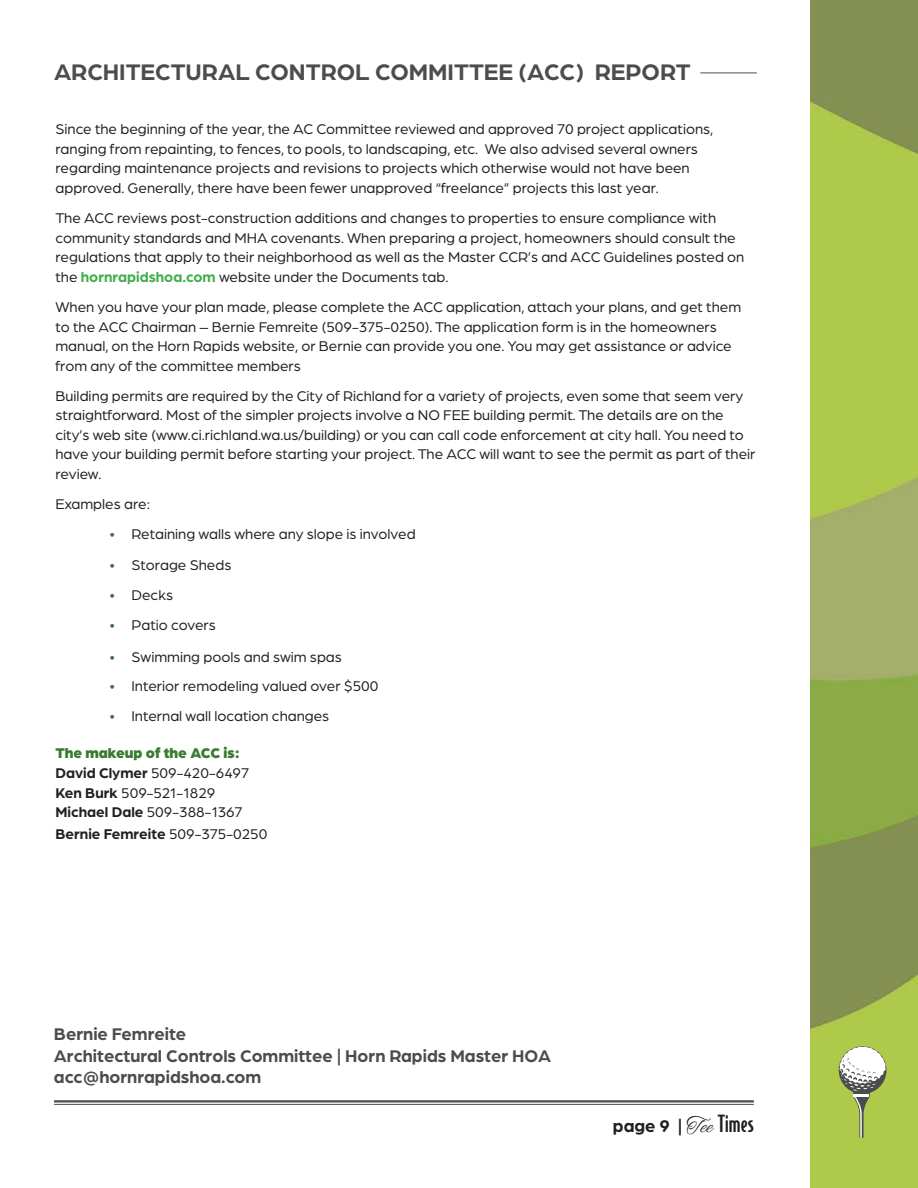
<style>
.page{position:relative;width:918px;height:1188px;background:#fff}
.page>*{position:absolute;margin:0;border:0;box-sizing:border-box;transform-origin:0 0}
.t1{font:700 24px "Arboria";color:#4b4c4d}
.t2{font:700 18px "Arboria";color:#4b4c4d}
.t3{font:700 18px "Arboria";color:#231f20}
.t4{font:15px/19.5px "Arboria";color:#231f20}
.t5{font:700 15px "Arboria";color:#231f20}
.t6{font:900 15px "Arboria";color:#3a7b31}
.s1{font-weight:700;color:#40ae49}
.s2{color:#3a7b31}
.s3{font-weight:700}
.s4{font-weight:400}
.s5{font-family:"Alex Brush";font-weight:400;font-size:22.5px}
.s6{font-family:"Bodega Sans";font-weight:500;font-size:22.5px}
</style>
<div class="page">
<img style="left:810px;top:0;width:108px;height:1188px">
<hr style="left:54px;top:1100px;width:700px;height:2px;background:#4b4c4d">
<hr style="left:54px;top:1104px;width:700px;height:1px;background:#4b4c4d">
<svg style="left:839px;top:1047px;width:47px;height:91px"></svg>
<hr style="left:700px;top:73px;width:57px;height:1px;background:#4b4c4d">
<p class="t1" style="left:54px;top:56px;width:638px">ARCHITECTURAL CONTROL COMMITTEE (ACC) REPORT</p>
<p class="t4" style="left:56px;top:119px;width:659px">Since the beginning of the year, the AC Committee reviewed and approved 70 project applications, ranging from repainting, to fences, to pools, to landscaping, etc. We also advised several owners regarding maintenance projects and revisions to projects which otherwise would not have been approved. Generally, there have been fewer unapproved “freelance” projects this last year.</p>
<p class="t4" style="left:56px;top:208px;width:690px">The ACC reviews post-construction additions and changes to properties to ensure compliance with community standards and MHA covenants. When preparing a project, homeowners should consult the regulations that apply to their neighborhood as well as the Master CCR’s and ACC Guidelines posted on the <span class="s1">hornrapidshoa.com</span> website under the Documents tab.</p>
<p class="t4" style="left:56px;top:297px;width:687px">When you have your plan made, please complete the ACC application, attach your plans, and get them to the ACC Chairman – Bernie Femreite (509-375-0250). The application form is in the homeowners manual, on the Horn Rapids website, or Bernie can provide you one. You may get assistance or advice from any of the committee members</p>
<p class="t4" style="left:56px;top:385px;width:702px">Building permits are required by the City of Richland for a variety of projects, even some that seem very straightforward. Most of the simpler projects involve a NO FEE building permit. The details are on the city’s web site (www.ci.richland.wa.us/building) or you can call code enforcement at city hall. You need to have your building permit before starting your project. The ACC will want to see the permit as part of their review.</p>
<p class="t4" style="left:56px;top:494px;width:96px">Examples are:</p>
<p class="t4" style="left:110px;top:524px;width:308px"><span class="s2">•</span> Retaining walls where any slope is involved</p>
<p class="t4" style="left:110px;top:554px;width:123px"><span class="s2">•</span> Storage Sheds</p>
<p class="t4" style="left:110px;top:585px;width:65px"><span class="s2">•</span> Decks</p>
<p class="t4" style="left:110px;top:615px;width:108px"><span class="s2">•</span> Patio covers</p>
<p class="t4" style="left:110px;top:647px;width:234px"><span class="s2">•</span> Swimming pools and swim spas</p>
<p class="t4" style="left:110px;top:675px;width:271px"><span class="s2">•</span> Interior remodeling valued over $500</p>
<p class="t4" style="left:110px;top:706px;width:221px"><span class="s2">•</span> Internal wall location changes</p>
<p class="t6" style="left:56px;top:742px;width:186px">The makeup of the ACC is:</p>
<p class="t4" style="left:56px;top:762px;width:195px"><span class="s3">David Clymer</span> 509-420-6497</p>
<p class="t4" style="left:56px;top:782px;width:162px"><span class="s3">Ken Burk</span> 509-521-1829</p>
<p class="t4" style="left:56px;top:802px;width:188px"><span class="s3">Michael Dale</span> 509-388-1367</p>
<p class="t5" style="left:56px;top:823px;width:213px">Bernie Femreite <span class="s4">509-375-0250</span></p>
<p class="t2" style="left:54px;top:1022px;width:134px">Bernie Femreite</p>
<p class="t2" style="left:54px;top:1043px;width:499px">Architectural Controls Committee | Horn Rapids Master HOA</p>
<p class="t2" style="left:54px;top:1065px;width:209px">acc@hornrapidshoa.com</p>
<p class="t3" style="left:613px;top:1114px;width:143px">page 9 | <span class="s5">Tee</span> <span class="s6">Times</span></p>
</div>
